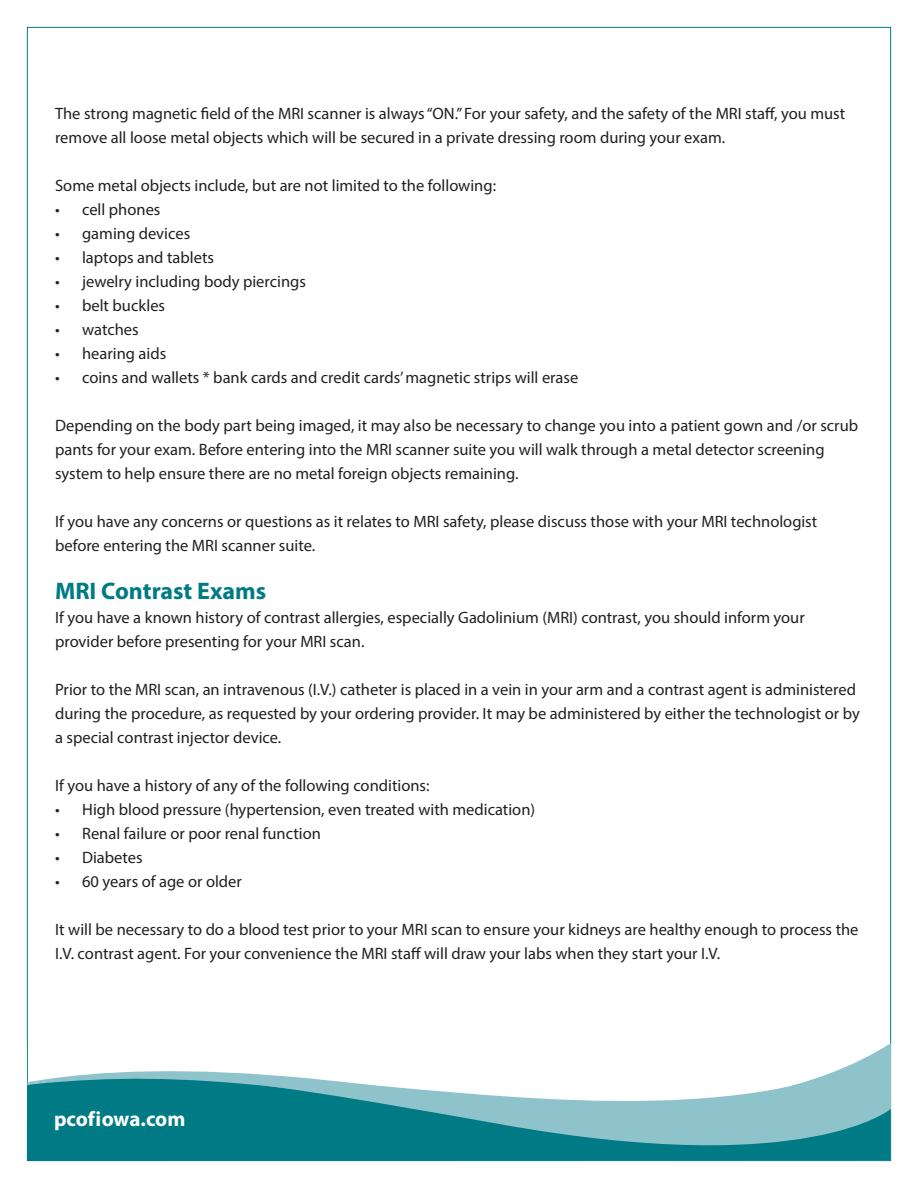
<style>
.page{position:relative;width:918px;height:1188px;background:#fff}
.page>*{position:absolute;margin:0;border:0;box-sizing:border-box;transform-origin:0 0}
.t1{font:700 24px "Myriad Pro";color:#007b85}
.t2{font:700 21px "Myriad Pro";color:#fff}
.t3{font:16.5px/24px "Myriad Pro";color:#231f20}
</style>
<div class="page">
<svg style="left:26px;top:1043px;width:865px;height:119px"></svg>
<svg style="left:26px;top:1053px;width:865px;height:105px"></svg>
<div style="left:0;top:1048px;width:27px;height:77px;background:#fff"></div>
<p class="t3" style="left:55px;top:101px;width:792px">The strong magnetic field of the MRI scanner is always “ON.” For your safety, and the safety of the MRI staff, you must remove all loose metal objects which will be secured in a private dressing room during your exam.</p>
<p class="t3" style="left:55px;top:173px;width:443px">Some metal objects include, but are not limited to the following:</p>
<p class="t3" style="left:55px;top:197px;width:107px">• cell phones</p>
<p class="t3" style="left:55px;top:221px;width:137px">• gaming devices</p>
<p class="t3" style="left:55px;top:245px;width:160px">• laptops and tablets</p>
<p class="t3" style="left:55px;top:269px;width:252px">• jewelry including body piercings</p>
<p class="t3" style="left:55px;top:293px;width:112px">• belt buckles</p>
<p class="t3" style="left:55px;top:317px;width:85px">• watches</p>
<p class="t3" style="left:55px;top:341px;width:113px">• hearing aids</p>
<p class="t3" style="left:55px;top:365px;width:525px">• coins and wallets * bank cards and credit cards’ magnetic strips will erase</p>
<p class="t3" style="left:55px;top:413px;width:805px">Depending on the body part being imaged, it may also be necessary to change you into a patient gown and /or scrub pants for your exam. Before entering into the MRI scanner suite you will walk through a metal detector screening system to help ensure there are no metal foreign objects remaining.</p>
<p class="t3" style="left:55px;top:509px;width:764px">If you have any concerns or questions as it relates to MRI safety, please discuss those with your MRI technologist before entering the MRI scanner suite.</p>
<p class="t1" style="left:55px;top:575px;width:213px">MRI Contrast Exams</p>
<p class="t3" style="left:55px;top:605px;width:751px">If you have a known history of contrast allergies, especially Gadolinium (MRI) contrast, you should inform your provider before presenting for your MRI scan.</p>
<p class="t3" style="left:55px;top:677px;width:806px">Prior to the MRI scan, an intravenous (I.V.) catheter is placed in a vein in your arm and a contrast agent is administered during the procedure, as requested by your ordering provider. It may be administered by either the technologist or by a special contrast injector device.</p>
<p class="t3" style="left:55px;top:773px;width:376px">If you have a history of any of the following conditions:</p>
<p class="t3" style="left:55px;top:797px;width:482px">• High blood pressure (hypertension, even treated with medication)</p>
<p class="t3" style="left:55px;top:821px;width:267px">• Renal failure or poor renal function</p>
<p class="t3" style="left:55px;top:845px;width:89px">• Diabetes</p>
<p class="t3" style="left:55px;top:869px;width:188px">• 60 years of age or older</p>
<p class="t3" style="left:55px;top:917px;width:805px">It will be necessary to do a blood test prior to your MRI scan to ensure your kidneys are healthy enough to process the<br>I.V. contrast agent. For your convenience the MRI staff will draw your labs when they start your I.V.</p>
<p class="t2" style="left:54px;top:1106px;width:133px">pcofiowa.com</p>
</div>
